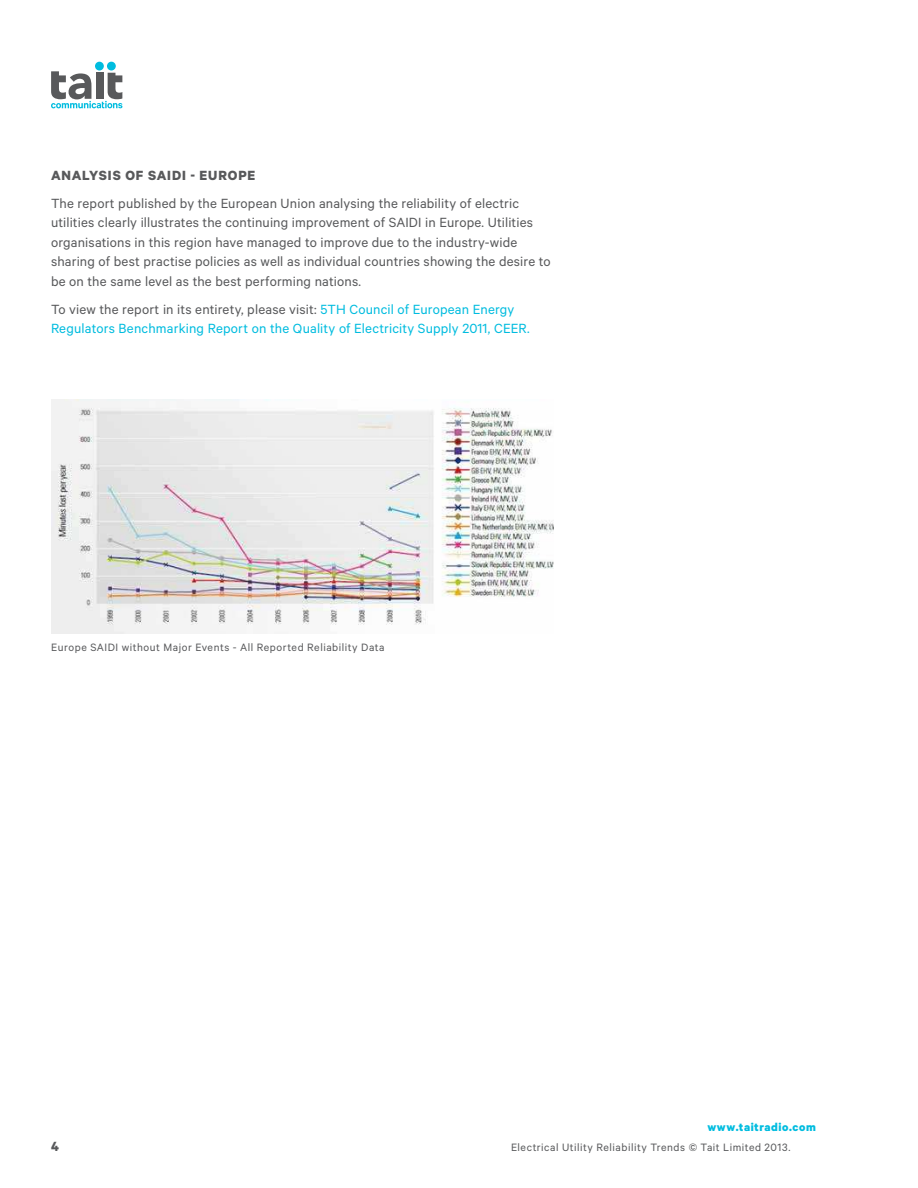
<style>
.page{position:relative;width:918px;height:1188px;background:#fff}
.page>*{position:absolute;margin:0;border:0;box-sizing:border-box;transform-origin:0 0}
.t1{font:15px/19.5px "Calibre";letter-spacing:.01em;color:#58595b}
.t2{font:15px/19.5px "Calibre";letter-spacing:.01em;color:#00bcdf}
.t3{font:700 15px "Calibre";letter-spacing:.05em;color:#58595b}
.t4{font:700 12.75px "Calibre";letter-spacing:.045em;color:#00bcdf}
.t5{font:12px "Calibre";letter-spacing:.045em;color:#58595b}
.s1{color:#58595b}
</style>
<div class="page">
<div style="left:107px;top:62px;width:9px;height:9px;background:#00bcdf;border-radius:50%"></div>
<div style="left:95px;top:62px;width:9px;height:9px;background:#00bcdf;border-radius:50%"></div>
<svg style="left:51px;top:71px;width:71px;height:37px"></svg>
<img style="left:51px;top:400px;width:503px;height:234px">
<p class="t3" style="left:51px;top:170px;width:206px">ANALYSIS OF SAIDI - EUROPE</p>
<p class="t1" style="left:51px;top:194px;width:501px">The report published by the European Union analysing the reliability of electric utilities clearly illustrates the continuing improvement of SAIDI in Europe. Utilities organisations in this region have managed to improve due to the industry-wide sharing of best practise policies as well as individual countries showing the desire to be on the same level as the best performing nations.</p>
<p class="t2" style="left:51px;top:300px;width:480px"><span class="s1">To view the report in its entirety, please visit:</span> 5TH Council of European Energy<br>Regulators Benchmarking Report on the Quality of Electricity Supply 2011, CEER.</p>
<p class="t5" style="left:51px;top:643px;width:335px">Europe SAIDI without Major Events - All Reported Reliability Data</p>
<p class="t4" style="left:707px;top:1123px;width:110px">WWW.TAITRADIO.COM</p>
<p class="t3" style="left:51px;top:1141px;width:9px">4</p>
<p class="t5" style="left:511px;top:1143px;width:281px">Electrical Utility Reliability Trends © Tait Limited 2013.</p>
</div>
